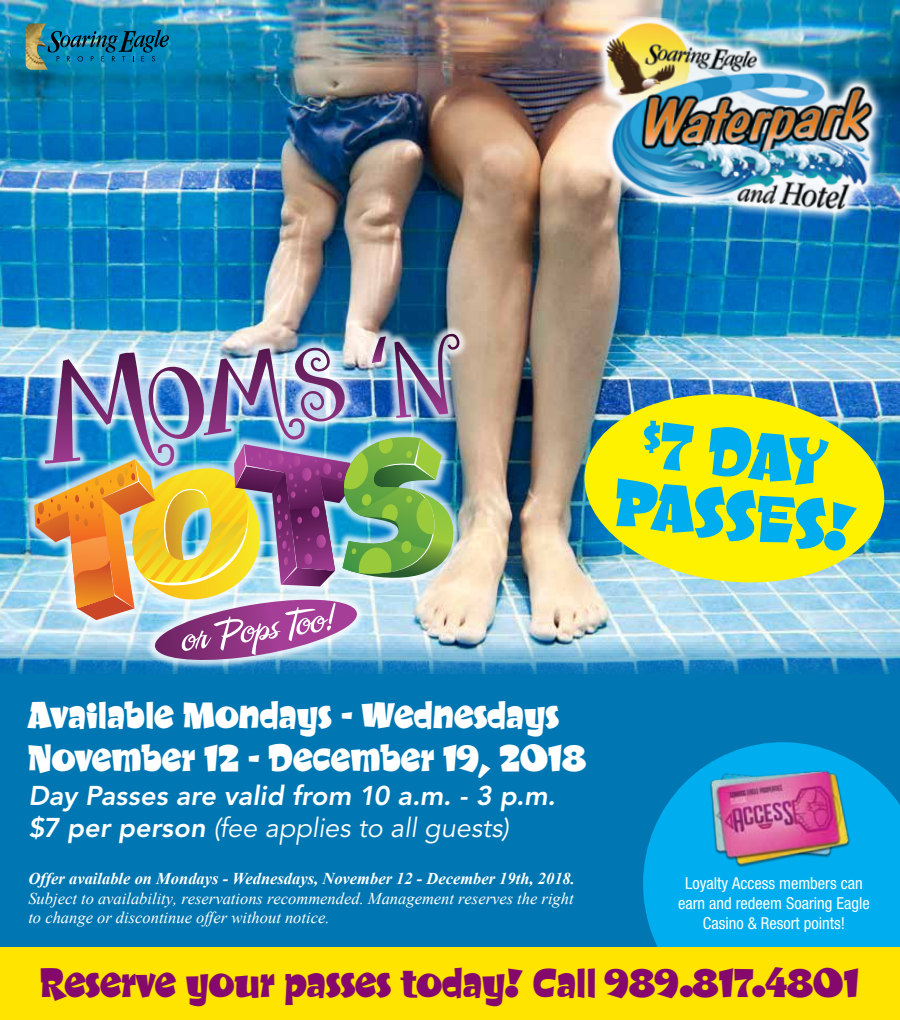
<style>
.page{position:relative;width:900px;height:1020px;background:#fff}
.page>*{position:absolute;margin:0;border:0;box-sizing:border-box;transform-origin:0 0}
.t1{font:64.5px/61.5px "A&S Happy Jack";color:#00aeef;text-align:center}
.t2{font:39px "A&S Happy Jack";color:#85096d}
.t3{font:36px/43.2px "A&S Happy Jack";color:#fff}
.t4{font:35.85px "A&S Signwriter";color:#fff;scale:1.34 1}
.t5{font:italic 800 27px/32.4px "Avenir LT Std";letter-spacing:.005em;color:#fff}
.t6{font:italic 16.5px/19.8px "Times New Roman";color:#fff}
.t7{font:condensed 16.5px/19.8px "Helvetica Neue LT Std";color:#fff;text-align:center}
.t8{font:italic 700 16.5px "Times New Roman";color:#fff}
.s1{font-weight:400}
</style>
<div class="page">
<div style="left:0;top:597px;width:900px;height:351px;background:#0077b2"></div>
<img style="left:0;top:0;width:900px;height:673px">
<svg style="left:627px;top:742px;width:273px;height:206px;fill:#00aeef"></svg>
<div style="left:0;top:948px;width:900px;height:72px;background:#ffe400"></div>
<img style="left:26px;top:23px;width:22px;height:47px">
<svg style="left:48px;top:30px;width:121px;height:31px;background:#087198"></svg>
<img style="left:700px;top:757px;width:160px;height:117px">
<img style="left:570px;top:12px;width:328px;height:217px">
<img style="left:579px;top:387px;width:311px;height:203px">
<img style="left:4px;top:299px;width:502px;height:375px">
<img style="left:34px;top:334px;width:426px;height:329px">
<h3 class="t4" style="left:177px;top:623px;width:119px;rotate:-8deg">or Pops Too!</h3>
<h3 class="t3" style="left:28px;top:696px;width:560px">Available Mondays - Wednesdays<br>November 12 - December 19, 2018</h3>
<h3 class="t5" style="left:28px;top:779px;width:529px">Day Passes are valid from 10 a.m. - 3 p.m. $7 per person <span class="s1">(fee applies to all guests)</span></h3>
<p class="t8" style="left:28px;top:867px;width:548px">Offer available on Mondays - Wednesdays, November 12 - December 19th, 2018.</p>
<p class="t6" style="left:28px;top:888px;width:547px">Subject to availability, reservations recommended. Management reserves the right to change or discontinue offer without notice.</p>
<h1 class="t1" style="left:624px;top:416px;width:244px;rotate:6deg">$7 DAY<br>PASSES!</h1>
<p class="t7" style="left:678px;top:874px;width:193px">Loyalty Access members can earn and redeem Soaring Eagle<br>Casino &amp; Resort points!</p>
<h2 class="t2" style="left:41px;top:965px;width:820px">Reserve your passes today! Call 989.817.4801</h2>
</div>
